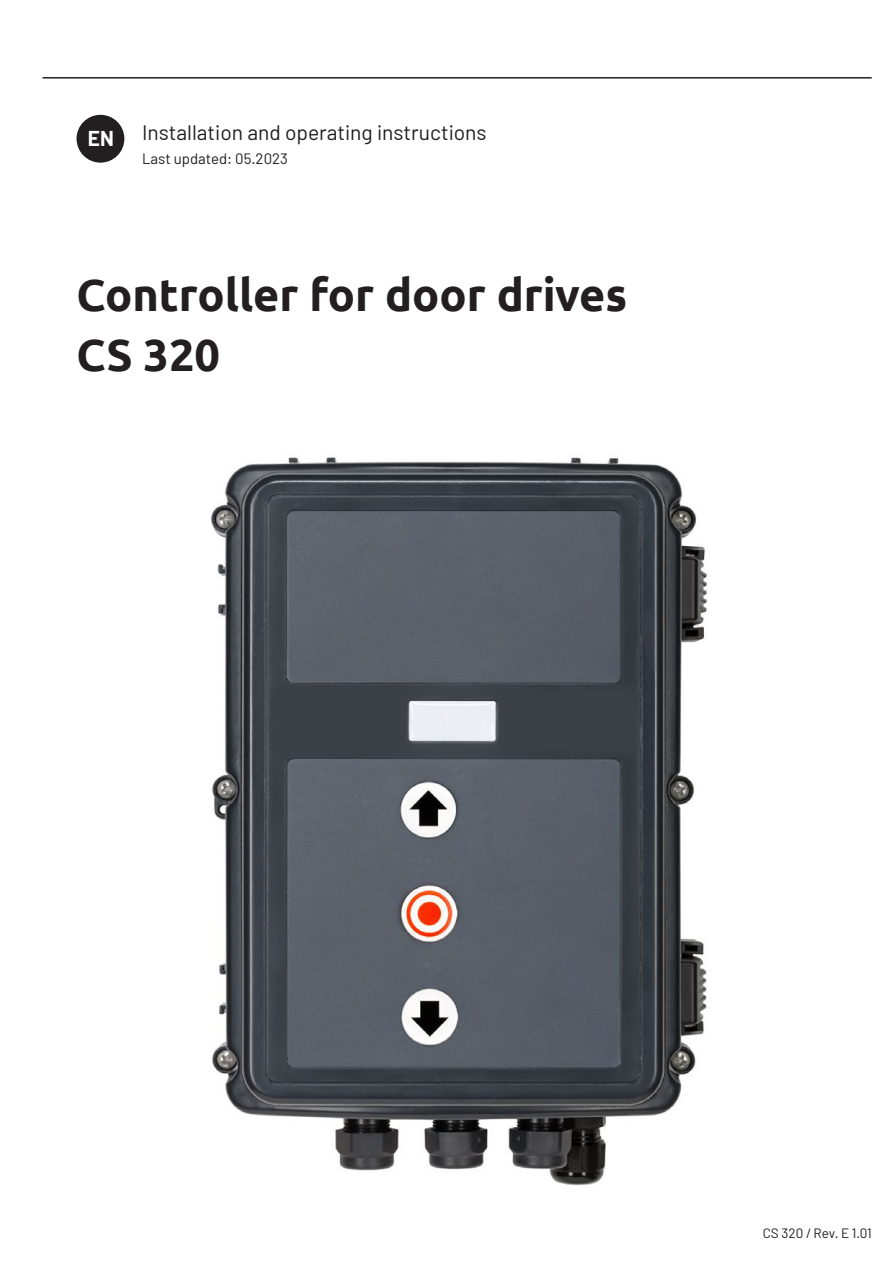
<style>
.page{position:relative;width:893px;height:1263px;background:#fff}
.page>*{position:absolute;margin:0;border:0;box-sizing:border-box;transform-origin:0 0}
.t1{font:700 45px/59.4px "Ubuntu";color:#231f20}
.t2{font:21px "Barlow";color:#231f20}
.t3{font:700 21px "Barlow";color:#fff}
.t4{font:15px "Barlow";color:#231f20}
.t5{font:13.5px "Barlow";color:#231f20}
</style>
<div class="page">
<div style="left:77px;top:115px;width:47px;height:48px;background:#231f20;border-radius:50%"></div>
<hr style="left:43px;top:77px;width:829px;height:2px;background:#231f20">
<img style="left:211px;top:457px;width:497px;height:729px">
<p class="t3" style="left:88px;top:126px;width:28px">EN</p>
<p class="t2" style="left:142px;top:119px;width:346px">Installation and operating instructions</p>
<p class="t4" style="left:142px;top:149px;width:147px">Last updated: 05.2023</p>
<h1 class="t1" style="left:77px;top:265px;width:552px">Controller for door drives<br>CS 320</h1>
<p class="t5" style="left:763px;top:1224px;width:110px">CS 320 / Rev. E 1.01</p>
</div>
